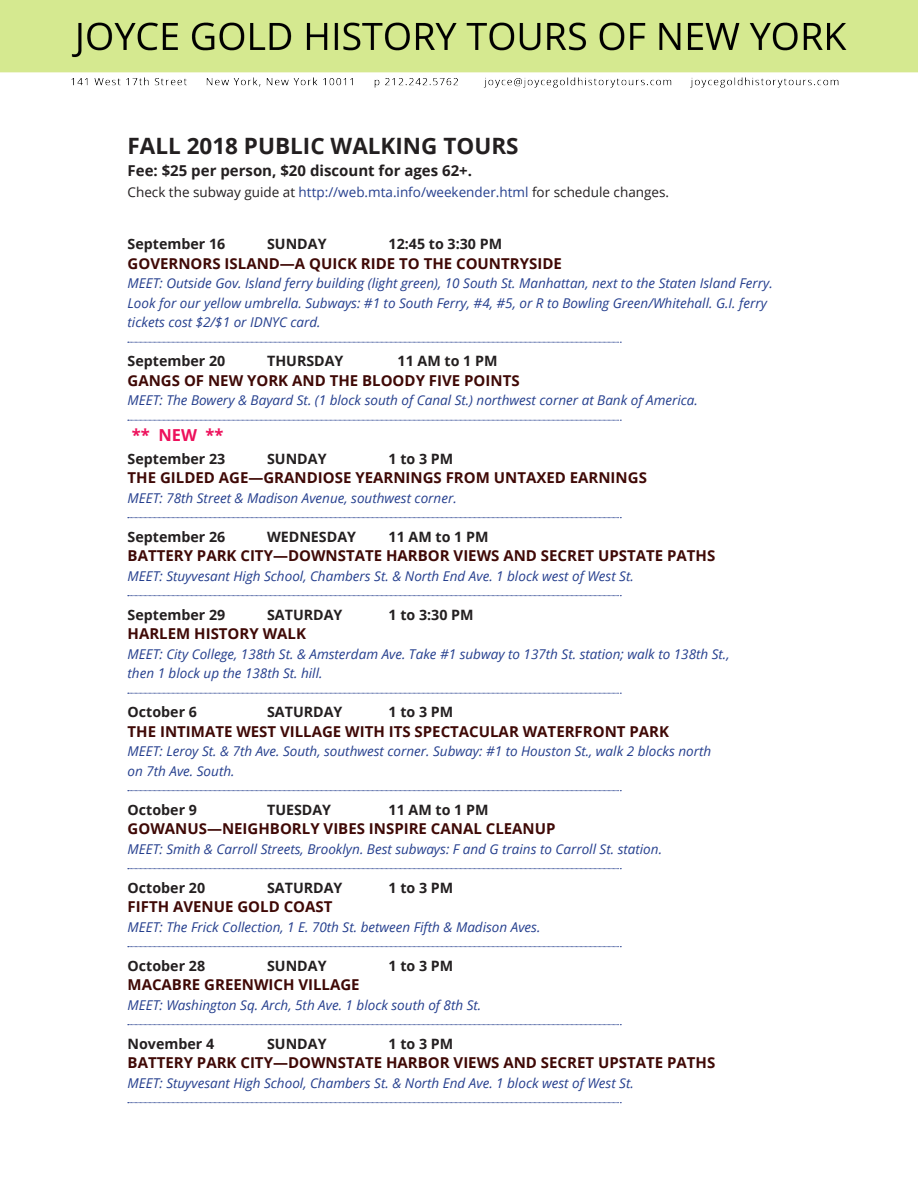
<style>
.page{position:relative;width:918px;height:1188px;background:#fff}
.page>*{position:absolute;margin:0;border:0;box-sizing:border-box;transform-origin:0 0}
.t1{font:700 22.5px "Open Sans";color:#231f20}
.t2{font:700 16.5px "Open Sans";color:#ed105b}
.InsideCopyToursTitle{font:700 15px "Open Sans";color:#3f0906}
.t3{font:700 15px "Open Sans";color:#231f20}
.InsideCopyToursDate{font:700 14.25px "Open Sans";color:#231f20}
.InsideCopyToursMeet{font:italic 13.5px/19.5px "Open Sans";color:#253f8e}
.t4{font:13.5px "Open Sans";color:#231f20}
.s1{color:#253f8e}
</style>
<div class="page">
<svg style="left:128px;top:342px;width:493px;height:1px"></svg>
<svg style="left:128px;top:420px;width:493px;height:1px"></svg>
<svg style="left:128px;top:517px;width:493px;height:1px"></svg>
<svg style="left:128px;top:595px;width:493px;height:1px"></svg>
<svg style="left:128px;top:693px;width:493px;height:1px"></svg>
<svg style="left:128px;top:790px;width:493px;height:1px"></svg>
<svg style="left:128px;top:868px;width:493px;height:1px"></svg>
<svg style="left:128px;top:946px;width:493px;height:1px"></svg>
<svg style="left:128px;top:1024px;width:493px;height:1px"></svg>
<svg style="left:128px;top:1102px;width:493px;height:1px"></svg>
<img style="left:0;top:0;width:918px;height:88px">
<p class="t1" style="left:128px;top:130px;width:393px">FALL 2018 PUBLIC WALKING TOURS</p>
<p class="t3" style="left:128px;top:160px;width:346px">Fee: $25 per person, $20 discount for ages 62+.</p>
<p class="t4" style="left:128px;top:183px;width:543px">Check the subway guide at <span class="s1">http://web.mta.info/weekender.html</span> for schedule changes.</p>
<p class="InsideCopyToursDate" style="left:128px;top:234px;width:99px">September 16</p>
<p class="InsideCopyToursDate" style="left:267px;top:234px;width:61px">SUNDAY</p>
<p class="InsideCopyToursDate" style="left:389px;top:234px;width:115px">12:45 to 3:30 PM</p>
<p class="InsideCopyToursTitle" style="left:128px;top:252px;width:436px">GOVERNORS ISLAND—A QUICK RIDE TO THE COUNTRYSIDE</p>
<p class="InsideCopyToursMeet" style="left:128px;top:273px;width:647px">MEET: Outside Gov. Island ferry building (light green), 10 South St. Manhattan, next to the Staten Island Ferry.<br>Look for our yellow umbrella. Subways: #1 to South Ferry, #4, #5, or R to Bowling Green/Whitehall. G.I. ferry tickets cost $2/$1 or IDNYC card.</p>
<p class="InsideCopyToursDate" style="left:128px;top:351px;width:99px">September 20</p>
<p class="InsideCopyToursDate" style="left:267px;top:351px;width:78px">THURSDAY</p>
<p class="InsideCopyToursDate" style="left:398px;top:351px;width:101px">11 AM to 1 PM</p>
<p class="InsideCopyToursTitle" style="left:128px;top:369px;width:394px">GANGS OF NEW YORK AND THE BLOODY FIVE POINTS</p>
<p class="InsideCopyToursMeet" style="left:128px;top:390px;width:572px">MEET: The Bowery &amp; Bayard St. (1 block south of Canal St.) northwest corner at Bank of America.</p>
<p class="t2" style="left:132px;top:423px;width:93px">** NEW **</p>
<p class="InsideCopyToursDate" style="left:128px;top:448px;width:99px">September 23</p>
<p class="InsideCopyToursDate" style="left:267px;top:448px;width:61px">SUNDAY</p>
<p class="InsideCopyToursDate" style="left:389px;top:448px;width:66px">1 to 3 PM</p>
<p class="InsideCopyToursTitle" style="left:128px;top:467px;width:521px">THE GILDED AGE—GRANDIOSE YEARNINGS FROM UNTAXED EARNINGS</p>
<p class="InsideCopyToursMeet" style="left:128px;top:487px;width:331px">MEET: 78th Street &amp; Madison Avenue, southwest corner.</p>
<p class="InsideCopyToursDate" style="left:128px;top:526px;width:99px">September 26</p>
<p class="InsideCopyToursDate" style="left:267px;top:526px;width:90px">WEDNESDAY</p>
<p class="InsideCopyToursDate" style="left:389px;top:526px;width:101px">11 AM to 1 PM</p>
<p class="InsideCopyToursTitle" style="left:128px;top:545px;width:589px">BATTERY PARK CITY—DOWNSTATE HARBOR VIEWS AND SECRET UPSTATE PATHS</p>
<p class="InsideCopyToursMeet" style="left:128px;top:565px;width:508px">MEET: Stuyvesant High School, Chambers St. &amp; North End Ave. 1 block west of West St.</p>
<p class="InsideCopyToursDate" style="left:128px;top:604px;width:99px">September 29</p>
<p class="InsideCopyToursDate" style="left:267px;top:604px;width:77px">SATURDAY</p>
<p class="InsideCopyToursDate" style="left:389px;top:604px;width:87px">1 to 3:30 PM</p>
<p class="InsideCopyToursTitle" style="left:128px;top:623px;width:180px">HARLEM HISTORY WALK</p>
<p class="InsideCopyToursMeet" style="left:128px;top:643px;width:604px">MEET: City College, 138th St. &amp; Amsterdam Ave. Take #1 subway to 137th St. station; walk to 138th St., then 1 block up the 138th St. hill.</p>
<p class="InsideCopyToursDate" style="left:128px;top:702px;width:71px">October 6</p>
<p class="InsideCopyToursDate" style="left:267px;top:702px;width:77px">SATURDAY</p>
<p class="InsideCopyToursDate" style="left:389px;top:702px;width:66px">1 to 3 PM</p>
<p class="InsideCopyToursTitle" style="left:128px;top:720px;width:543px">THE INTIMATE WEST VILLAGE WITH ITS SPECTACULAR WATERFRONT PARK</p>
<p class="InsideCopyToursMeet" style="left:128px;top:741px;width:585px">MEET: Leroy St. &amp; 7th Ave. South, southwest corner. Subway: #1 to Houston St., walk 2 blocks north on 7th Ave. South.</p>
<p class="InsideCopyToursDate" style="left:128px;top:799px;width:71px">October 9</p>
<p class="InsideCopyToursDate" style="left:267px;top:799px;width:66px">TUESDAY</p>
<p class="InsideCopyToursDate" style="left:389px;top:799px;width:101px">11 AM to 1 PM</p>
<p class="InsideCopyToursTitle" style="left:128px;top:818px;width:429px">GOWANUS—NEIGHBORLY VIBES INSPIRE CANAL CLEANUP</p>
<p class="InsideCopyToursMeet" style="left:128px;top:838px;width:536px">MEET: Smith &amp; Carroll Streets, Brooklyn. Best subways: F and G trains to Carroll St. station.</p>
<p class="InsideCopyToursDate" style="left:128px;top:877px;width:79px">October 20</p>
<p class="InsideCopyToursDate" style="left:267px;top:877px;width:77px">SATURDAY</p>
<p class="InsideCopyToursDate" style="left:389px;top:877px;width:66px">1 to 3 PM</p>
<p class="InsideCopyToursTitle" style="left:128px;top:896px;width:206px">FIFTH AVENUE GOLD COAST</p>
<p class="InsideCopyToursMeet" style="left:128px;top:916px;width:414px">MEET: The Frick Collection, 1 E. 70th St. between Fifth &amp; Madison Aves.</p>
<p class="InsideCopyToursDate" style="left:128px;top:955px;width:79px">October 28</p>
<p class="InsideCopyToursDate" style="left:267px;top:955px;width:61px">SUNDAY</p>
<p class="InsideCopyToursDate" style="left:389px;top:955px;width:66px">1 to 3 PM</p>
<p class="InsideCopyToursTitle" style="left:128px;top:974px;width:234px">MACABRE GREENWICH VILLAGE</p>
<p class="InsideCopyToursMeet" style="left:128px;top:994px;width:355px">MEET: Washington Sq. Arch, 5th Ave. 1 block south of 8th St.</p>
<p class="InsideCopyToursDate" style="left:128px;top:1033px;width:88px">November 4</p>
<p class="InsideCopyToursDate" style="left:267px;top:1033px;width:61px">SUNDAY</p>
<p class="InsideCopyToursDate" style="left:389px;top:1033px;width:66px">1 to 3 PM</p>
<p class="InsideCopyToursTitle" style="left:128px;top:1052px;width:589px">BATTERY PARK CITY—DOWNSTATE HARBOR VIEWS AND SECRET UPSTATE PATHS</p>
<p class="InsideCopyToursMeet" style="left:128px;top:1072px;width:508px">MEET: Stuyvesant High School, Chambers St. &amp; North End Ave. 1 block west of West St.</p>
</div>
